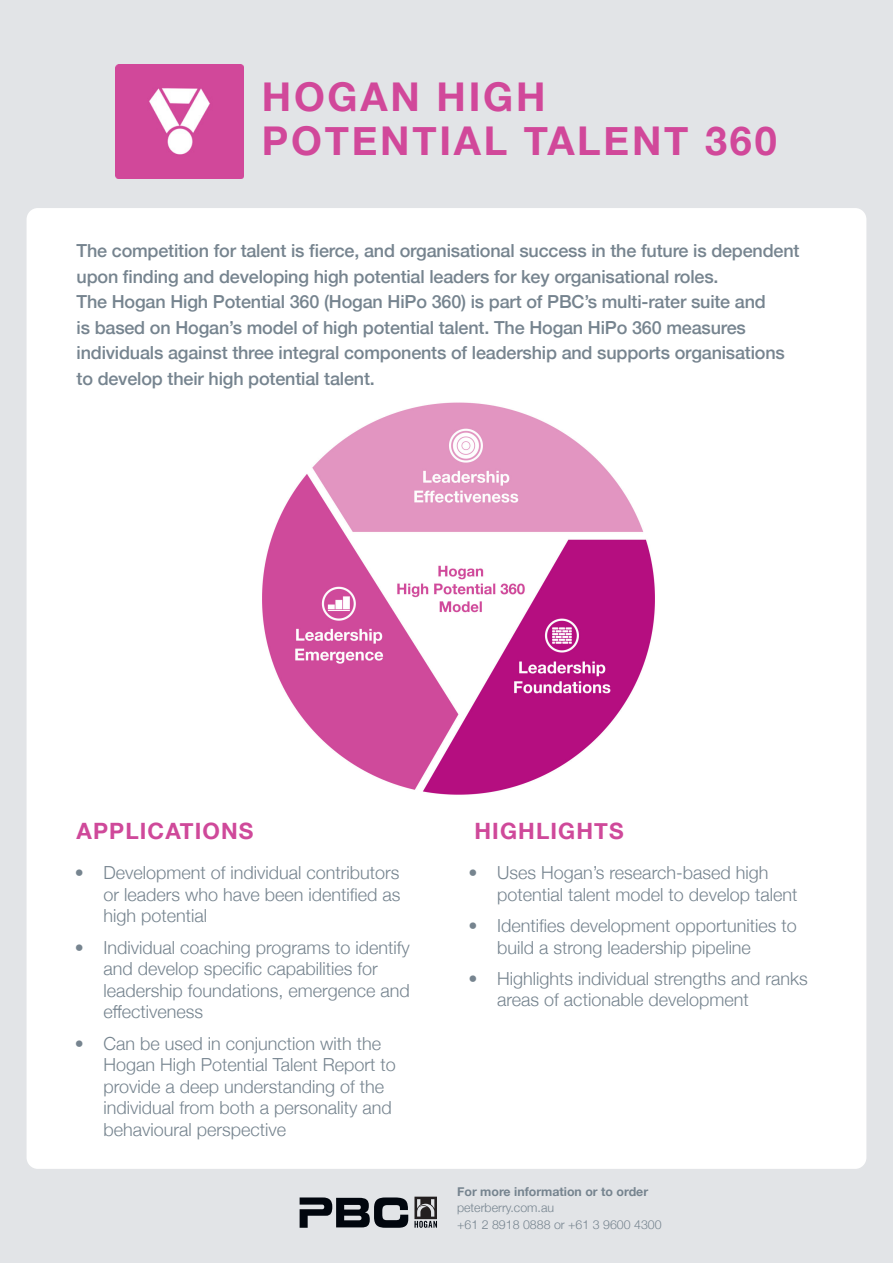
<style>
.page{position:relative;width:893px;height:1263px;background:#e2e4e7}
.page>*{position:absolute;margin:0;border:0;box-sizing:border-box;transform-origin:0 0}
.t1{font:700 39.75px/44.8px "Helvetica Neue";letter-spacing:.07em;color:#d1489a}
.t2{font:700 22.5px "Helvetica Neue";letter-spacing:.05em;color:#cf499a}
.t3{font:300 18px/21.6px "Helvetica Neue";color:#76848f}
.t4{font:500 18px/25.5px "Helvetica Neue";letter-spacing:-.01em;color:#76848f}
.t5{font:300 12.3px/16.5px "Helvetica Neue";color:#76848f}
.t6{font:700 12.3px "Helvetica Neue";color:#76848f}
.s1{font-weight:700}
</style>
<div class="page">
<div style="left:27px;top:208px;width:839px;height:961px;background:#fff;border-radius:11px"></div>
<img style="left:115px;top:64px;width:128px;height:114px">
<img style="left:262px;top:402px;width:393px;height:393px">
<svg style="left:299px;top:1196px;width:138px;height:32px"></svg>
<p class="t1" style="left:262px;top:75px;width:516px">HOGAN HIGH<br>POTENTIAL TALENT 360</p>
<p class="t4" style="left:77px;top:237px;width:724px">The competition for talent is fierce, and organisational success in the future is dependent upon finding and developing high potential leaders for key organisational roles.</p>
<p class="t4" style="left:77px;top:288px;width:710px">The Hogan High Potential 360 (Hogan HiPo 360) is part of PBC’s multi-rater suite and<br>is based on Hogan’s model of high potential talent. The Hogan HiPo 360 measures individuals against three integral components of leadership and supports organisations to develop their high potential talent.</p>
<p class="t2" style="left:77px;top:813px;width:178px">APPLICATIONS</p>
<p class="t3" style="left:104px;top:861px;width:299px;text-align:justify;text-indent:-29px">• Development of individual contributors or leaders who have been identified as high potential</p>
<p class="t3" style="left:104px;top:935px;width:308px;text-indent:-29px">• Individual coaching programs to identify and develop specific capabilities for leadership foundations, emergence and effectiveness</p>
<p class="t3" style="left:104px;top:1031px;width:294px;text-indent:-29px">• Can be used in conjunction with the Hogan High Potential Talent Report to provide a deep understanding of the individual from both a personality and behavioural perspective</p>
<p class="t2" style="left:474px;top:813px;width:151px">HIGHLIGHTS</p>
<p class="t3" style="left:497px;top:861px;width:302px;text-indent:-29px">• Uses Hogan’s research-based high potential talent model to develop talent</p>
<p class="t3" style="left:497px;top:913px;width:301px;text-indent:-29px">• Identifies development opportunities to build a strong leadership pipeline</p>
<p class="t3" style="left:497px;top:966px;width:312px;text-indent:-29px">• Highlights individual strengths and ranks areas of actionable development</p>
<p class="t5" style="left:457px;top:1182px;width:206px"><span class="s1">For more information or to order </span>peterberry.com.au<br>+61 2 8918 0888 or +61 3 9600 4300</p>
<p class="t6" style="left:459px;top:1187px;width:193px">For more information or to order</p>
<p class="t5" style="left:459px;top:1204px;width:98px">peterberry.com.au +61 2 8918 0888</p>
</div>
